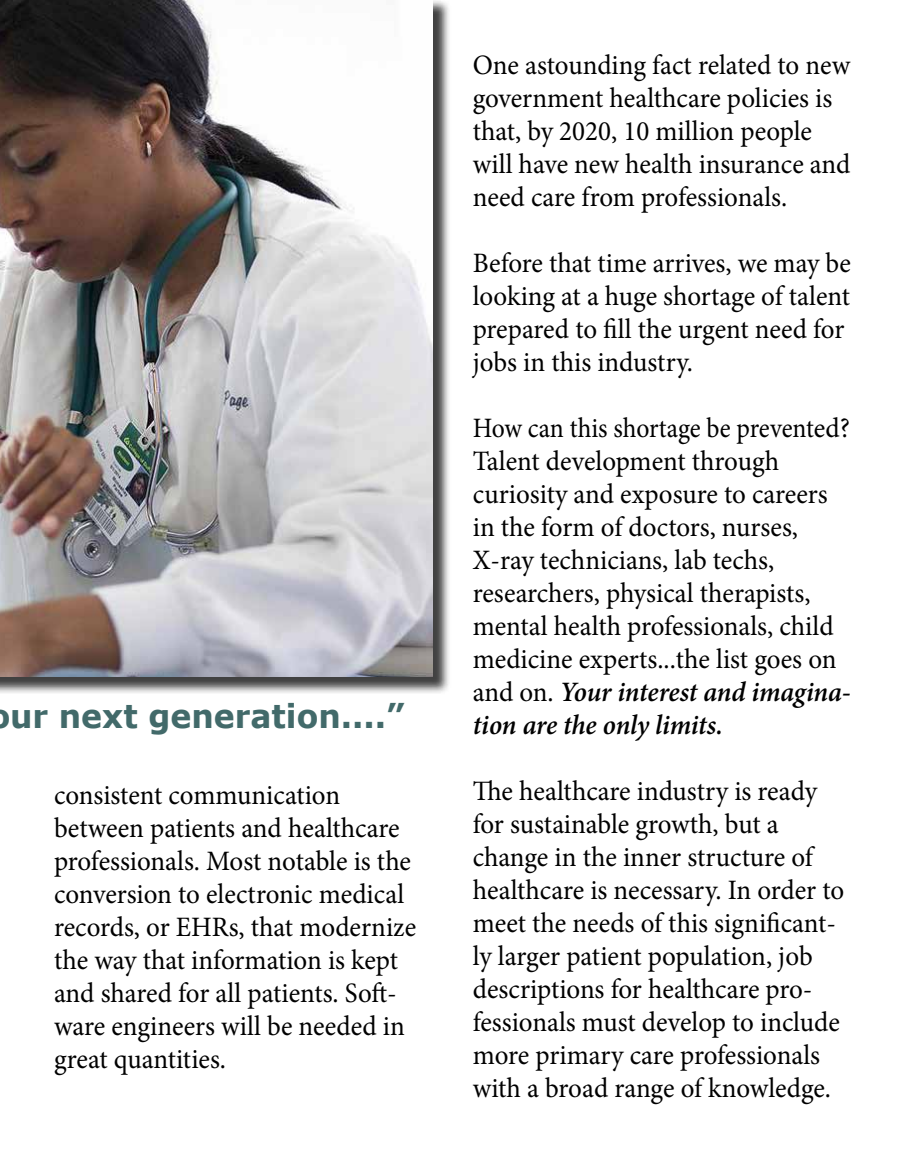
<style>
.page{position:relative;width:905px;height:1175px;background:#fff}
.page>*{position:absolute;margin:0;border:0;box-sizing:border-box;transform-origin:0 0}
.t1{font:700 32.7px "Verdana";color:#426a6a;scale:.96 1}
.t2{font:28.05px/33px "Minion Pro";letter-spacing:-.005em;color:#000;scale:.96 1}
.t3{font:28.05px/33px "Minion Pro";letter-spacing:-.005em;color:#000;scale:.91 1}
.s1{font-weight:600;font-style:italic}
</style>
<div class="page">
<div style="left:0;top:0;width:451px;height:695px;background:#000;opacity:.75"></div>
<img style="left:0;top:0;width:432px;height:676px">
<p class="t1" style="left:10px;top:692px;width:413px">ur next generation....”</p>
<p class="t2" style="left:54px;top:779px;width:379px">consistent communication between patients and healthcare professionals. Most notable is the conversion to electronic medical records, or EHRs, that modernize the way that information is kept and shared for all patients. Soft&shy;ware engineers will be needed in great quantities.</p>
<p class="t2" style="left:472px;top:48px;width:395px">One astounding fact related to new government healthcare policies is that, by 2020, 10 million people will have new health insurance and need care from professionals.</p>
<p class="t2" style="left:472px;top:246px;width:395px">Before that time arrives, we may be looking at a huge shortage of talent prepared to fill the urgent need for jobs in this industry.</p>
<p class="t3" style="left:472px;top:411px;width:417px">How can this shortage be prevented?<br>Talent development through curiosity and exposure to careers in the form of doctors, nurses,<br>X-ray technicians, lab techs, researchers, physical therapists, mental health professionals, child medicine experts...the list goes on and on. <span class="s1">Your interest and imagina&shy;tion are the only limits.</span></p>
<p class="t2" style="left:472px;top:774px;width:388px">The healthcare industry is ready for sustainable growth, but a change in the inner structure of healthcare is necessary. In order to meet the needs of this significant&shy;ly larger patient population, job descriptions for healthcare pro&shy;fessionals must develop to include more primary care professionals with a broad range of knowledge.</p>
</div>
